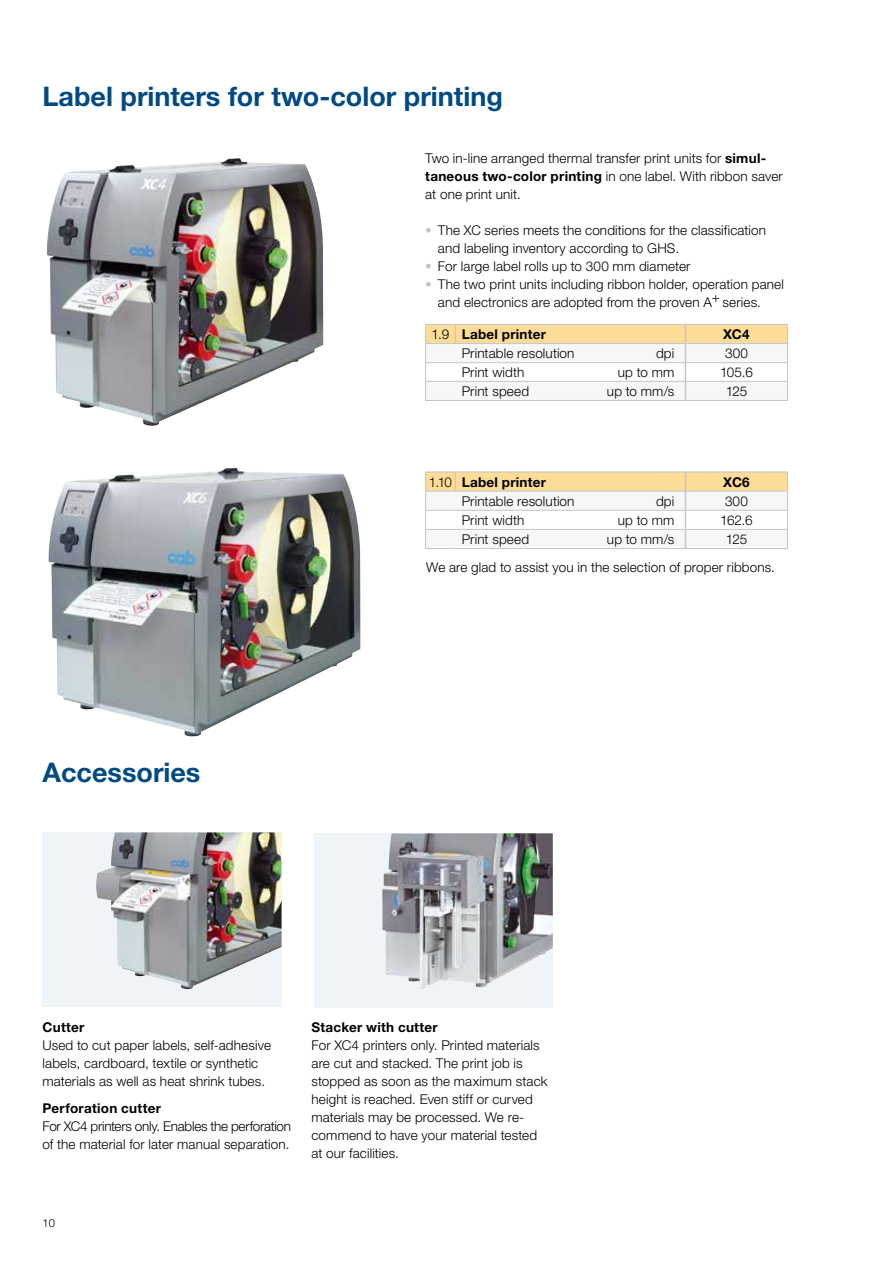
<style>
.page{position:relative;width:893px;height:1263px;background:#fff}
.page>*{position:absolute;margin:0;border:0;box-sizing:border-box;transform-origin:0 0}
.t1{font:700 27px "Helvetica Neue";color:#004a83}
.t2{font:300 13.5px/18px "Helvetica Neue";letter-spacing:.01em;color:#000}
.t3{font:300 13.5px/18px "Helvetica Neue";letter-spacing:-.015em;color:#000}
.t4{font:700 13.5px "Helvetica Neue";letter-spacing:.02em;color:#000}
.t5{font:300 11.25px "Helvetica Neue";color:#000}
.s1{font-weight:700}
.s2{color:#c3c5c8}
.s3{font-weight:300}
</style>
<div class="page">
<img style="left:47px;top:158px;width:277px;height:268px">
<img style="left:48px;top:468px;width:312px;height:269px">
<div style="left:43px;top:832px;width:239px;height:175px;background:#eef4f7"></div>
<img style="left:96px;top:832px;width:186px;height:157px">
<div style="left:315px;top:833px;width:238px;height:175px;background:#eef4f7"></div>
<img style="left:382px;top:833px;width:171px;height:155px">
<hr style="left:425px;top:400px;width:30px;height:1px;background:#c3c5c8">
<hr style="left:455px;top:400px;width:230px;height:1px;background:#c3c5c8">
<hr style="left:685px;top:400px;width:103px;height:1px;background:#c3c5c8">
<svg style="left:425px;top:324px;width:363px;height:76px"></svg>
<hr style="left:425px;top:548px;width:30px;height:1px;background:#c3c5c8">
<hr style="left:455px;top:548px;width:230px;height:1px;background:#c3c5c8">
<hr style="left:685px;top:548px;width:103px;height:1px;background:#c3c5c8">
<svg style="left:425px;top:472px;width:363px;height:76px"></svg>
<h1 class="t1" style="left:43px;top:80px;width:462px">Label printers for two-color printing</h1>
<p class="t2" style="left:425px;top:149px;width:359px">Two in-line arranged thermal transfer print units for <span class="s1">simul&shy;taneous two-color printing</span> in one label. With ribbon saver at one print unit.</p>
<p class="t2" style="left:438px;top:221px;width:330px;text-indent:-13px"><span class="s2">•</span> The XC series meets the conditions for the classification and labeling inventory according to GHS.</p>
<p class="t2" style="left:425px;top:257px;width:267px"><span class="s2">•</span> For large label rolls up to 300 mm diameter</p>
<p class="t2" style="left:438px;top:275px;width:347px;text-indent:-13px"><span class="s2">•</span> The two print units including ribbon holder, operation panel and electronics are adopted from the proven A+ series.</p>
<p class="t4" style="left:432px;top:326px;width:116px"><span class="s3">1.9</span> Label printer</p>
<p class="t4" style="left:723px;top:326px;width:28px">XC4</p>
<p class="t2" style="left:462px;top:344px;width:114px">Printable resolution</p>
<p class="t2" style="left:656px;top:344px;width:20px">dpi</p>
<p class="t2" style="left:725px;top:344px;width:25px">300</p>
<p class="t2" style="left:462px;top:363px;width:64px">Print width</p>
<p class="t2" style="left:618px;top:363px;width:58px">up to mm</p>
<p class="t2" style="left:720px;top:363px;width:34px">105.6</p>
<p class="t2" style="left:462px;top:382px;width:69px">Print speed</p>
<p class="t2" style="left:607px;top:382px;width:69px">up to mm/s</p>
<p class="t2" style="left:726px;top:382px;width:23px">125</p>
<p class="t4" style="left:429px;top:474px;width:119px"><span class="s3">1.10</span> Label printer</p>
<p class="t4" style="left:723px;top:474px;width:28px">XC6</p>
<p class="t2" style="left:462px;top:492px;width:114px">Printable resolution</p>
<p class="t2" style="left:656px;top:492px;width:20px">dpi</p>
<p class="t2" style="left:725px;top:492px;width:25px">300</p>
<p class="t2" style="left:462px;top:511px;width:64px">Print width</p>
<p class="t2" style="left:618px;top:511px;width:58px">up to mm</p>
<p class="t2" style="left:720px;top:511px;width:34px">162.6</p>
<p class="t2" style="left:462px;top:530px;width:69px">Print speed</p>
<p class="t2" style="left:607px;top:530px;width:69px">up to mm/s</p>
<p class="t2" style="left:726px;top:530px;width:23px">125</p>
<h1 class="t1" style="left:43px;top:756px;width:159px">Accessories</h1>
<p class="t2" style="left:426px;top:558px;width:350px">We are glad to assist you in the selection of proper ribbons.</p>
<p class="t4" style="left:43px;top:1019px;width:43px">Cutter</p>
<p class="t2" style="left:43px;top:1036px;width:230px">Used to cut paper labels, self-adhesive labels, cardboard, textile or synthetic materials as well as heat shrink tubes.</p>
<p class="t4" style="left:43px;top:1100px;width:120px">Perforation cutter</p>
<p class="t3" style="left:43px;top:1117px;width:250px">For XC4 printers only. Enables the perforation of the material for later manual separation.</p>
<p class="t4" style="left:311px;top:1019px;width:128px">Stacker with cutter</p>
<p class="t2" style="left:311px;top:1036px;width:238px">For XC4 printers only. Printed materials are cut and stacked. The print job is stopped as soon as the maximum stack height is reached. Even stiff or curved materials may be processed. We re&shy;commend to have your material tested at our facilities.</p>
<p class="t5" style="left:43px;top:1216px;width:14px">10</p>
</div>
